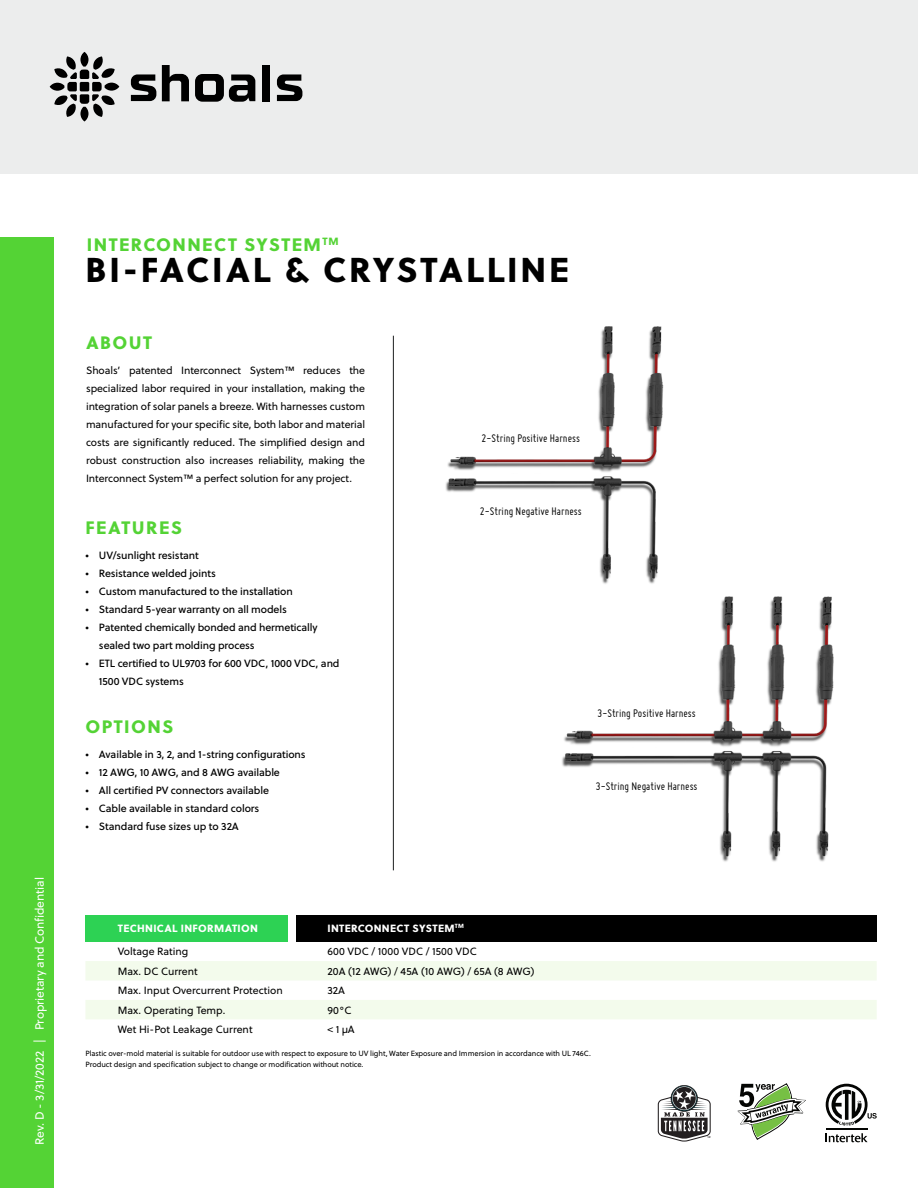
<style>
.page{position:relative;width:918px;height:1188px;background:#fff}
.page>*{position:absolute;margin:0;border:0;box-sizing:border-box;transform-origin:0 0}
.t1{font:34.5px "Soleil Xb";letter-spacing:.08em;color:#000}
.t2{font:18px "Soleil Xb";letter-spacing:.08em;color:#54d335}
.t3{font:12px "Miso";color:#000}
.t4{font:12px "Soleil";letter-spacing:-.01em;color:#fff}
.t5{font:10.5px/18px "Soleil";color:#000;text-align:justify}
.t6{font:10.5px/18px "Soleil Bk";letter-spacing:-.01em;color:#000}
.t7{font:10.5px "Soleil Xb";letter-spacing:.03em;color:#fff}
.t8{font:7.5px "Soleil";letter-spacing:-.01em;color:#000}
</style>
<div class="page">
<div style="left:0;top:0;width:918px;height:173px;background:#eceded"></div>
<div style="left:0;top:237px;width:54px;height:951px;background:#54d335"></div>
<hr style="left:393px;top:336px;width:1px;height:534px;background:#1c1e1f">
<svg style="left:50px;top:52px;width:69px;height:70px"></svg>
<svg style="left:131px;top:74px;width:25px;height:27px"></svg>
<svg style="left:162px;top:65px;width:27px;height:36px"></svg>
<svg style="left:195px;top:74px;width:60px;height:28px"></svg>
<div style="left:262px;top:65px;width:8px;height:36px;background:#000"></div>
<svg style="left:277px;top:74px;width:25px;height:27px"></svg>
<img style="left:445px;top:326px;width:219px;height:258px">
<img style="left:562px;top:596px;width:272px;height:266px">
<svg style="left:738px;top:1084px;width:68px;height:55px"></svg>
<svg style="left:826px;top:1133px;width:42px;height:9px"></svg>
<hr style="left:826px;top:1129px;width:42px;height:1px;background:#040503">
<svg style="left:826px;top:1084px;width:51px;height:42px"></svg>
<svg style="left:658px;top:1085px;width:53px;height:57px"></svg>
<div style="left:85px;top:915px;width:210px;height:27px;background:#2dd254"></div>
<div style="left:295px;top:915px;width:582px;height:27px;background:#000"></div>
<svg style="left:85px;top:961px;width:792px;height:58px;fill:#f3fbec"></svg>
<div style="left:288px;top:906px;width:7px;height:36px;background:#fff"></div>
<p class="t4" style="left:32px;top:1145px;width:269px;rotate:-90deg">Rev. D - 3/31/2022 | Proprietary and Confidential</p>
<p class="t2" style="left:87px;top:232px;width:253px">INTERCONNECT SYSTEM<sup>TM</sup></p>
<p class="t1" style="left:85px;top:247px;width:485px">BI-FACIAL &amp; CRYSTALLINE</p>
<p class="t2" style="left:86px;top:331px;width:68px">ABOUT</p>
<p class="t5" style="left:86px;top:362px;width:280px">Shoals’ patented Interconnect System™ reduces the specialized labor required in your installation, making the integration of solar panels a breeze. With harnesses custom manufactured for your specific site, both labor and material costs are significantly reduced. The simplified design and robust construction also increases reliability, making the Interconnect System™ a perfect solution for any project.</p>
<p class="t2" style="left:85px;top:516px;width:98px">FEATURES</p>
<p class="t6" style="left:85px;top:546px;width:115px">• UV/sunlight resistant</p>
<p class="t6" style="left:85px;top:564px;width:132px">• Resistance welded joints</p>
<p class="t6" style="left:85px;top:582px;width:209px">• Custom manufactured to the installation</p>
<p class="t6" style="left:85px;top:600px;width:203px">• Standard 5-year warranty on all models</p>
<p class="t6" style="left:99px;top:618px;width:220px;text-indent:-14px">• Patented chemically bonded and hermetically sealed two part molding process</p>
<p class="t6" style="left:99px;top:654px;width:242px;text-indent:-14px">• ETL certified to UL9703 for 600 VDC, 1000 VDC, and<br>1500 VDC systems</p>
<p class="t2" style="left:85px;top:715px;width:89px">OPTIONS</p>
<p class="t6" style="left:85px;top:746px;width:222px">• Available in 3, 2, and 1-string configurations</p>
<p class="t6" style="left:85px;top:764px;width:196px">• 12 AWG, 10 AWG, and 8 AWG available</p>
<p class="t6" style="left:85px;top:782px;width:185px">• All certified PV connectors available</p>
<p class="t6" style="left:85px;top:800px;width:175px">• Cable available in standard colors</p>
<p class="t6" style="left:85px;top:818px;width:155px">• Standard fuse sizes up to 32A</p>
<p class="t3" style="left:482px;top:432px;width:100px">2-String Positive Harness</p>
<p class="t3" style="left:480px;top:504px;width:103px">2-String Negative Harness</p>
<p class="t3" style="left:598px;top:707px;width:100px">3-String Positive Harness</p>
<p class="t3" style="left:596px;top:780px;width:103px">3-String Negative Harness</p>
<p class="t7" style="left:118px;top:921px;width:141px">TECHNICAL INFORMATION</p>
<p class="t7" style="left:328px;top:921px;width:138px">INTERCONNECT SYSTEM<sup>TM</sup></p>
<p class="t5" style="left:118px;top:943px;width:72px">Voltage Rating</p>
<p class="t5" style="left:328px;top:943px;width:151px">600 VDC / 1000 VDC / 1500 VDC</p>
<p class="t5" style="left:118px;top:962px;width:81px">Max. DC Current</p>
<p class="t5" style="left:328px;top:962px;width:209px">20A (12 AWG) / 45A (10 AWG) / 65A (8 AWG)</p>
<p class="t5" style="left:118px;top:982px;width:167px">Max. Input Overcurrent Protection</p>
<p class="t5" style="left:328px;top:982px;width:19px">32A</p>
<p class="t5" style="left:118px;top:1001px;width:109px">Max. Operating Temp.</p>
<p class="t5" style="left:328px;top:1001px;width:25px">90°C</p>
<p class="t5" style="left:118px;top:1021px;width:136px">Wet Hi-Pot Leakage Current</p>
<p class="t5" style="left:328px;top:1021px;width:29px">&lt; 1 µA</p>
<p class="t8" style="left:85px;top:1049px;width:507px">Plastic over-mold material is suitable for outdoor use with respect to exposure to UV light, Water Exposure and Immersion in accordance with UL 746C.</p>
<p class="t8" style="left:85px;top:1059px;width:279px">Product design and specification subject to change or modification without notice.</p>
</div>
